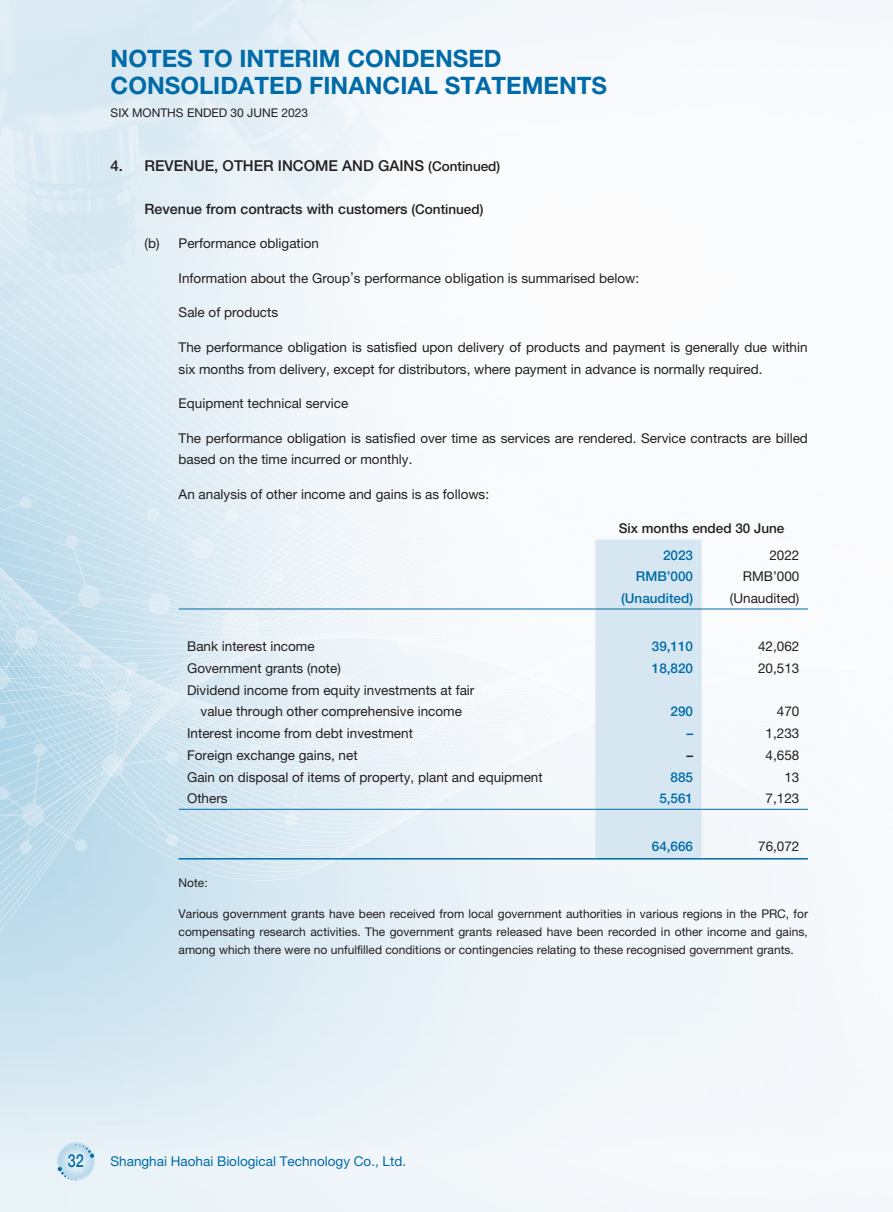
<style>
.page{position:relative;width:893px;height:1212px;background:#fff}
.page>*{position:absolute;margin:0;border:0;box-sizing:border-box;transform-origin:0 0}
.t1{font:700 24px/27px "Helvetica Neue LT Std";color:#006ba7}
.t2{font:500 18px "Helvetica Neue LT Std";color:#006ba7;scale:.8 1}
.t3{font:500 15px "Helvetica Neue LT Std";color:#231f20}
.t4{font:500 14.25px "Helvetica Neue LT Std";color:#231f20}
.t5{font:13.5px/21.8px "Helvetica Neue LT Std";color:#231f20}
.t6{font:500 13.5px "Helvetica Neue LT Std";color:#006ba7}
.t7{font:13.5px "Helvetica Neue LT Std";color:#006ba7}
.t8{font:500 13.5px "Helvetica Neue LT Std";color:#231f20}
.t9{font:12px/18px "Helvetica Neue LT Std";color:#231f20;text-align:justify}
.s1{font-size:13.5px}
</style>
<div class="page">
<img style="left:0;top:0;width:893px;height:1212px">
<div style="left:57px;top:1142px;width:38px;height:38px;background:#c8e0ee;border-radius:50%"></div>
<svg style="left:59px;top:1144px;width:34px;height:34px"></svg>
<svg style="left:75px;top:1144px;width:19px;height:14px"></svg>
<svg style="left:58px;top:1167px;width:19px;height:13px"></svg>
<div style="left:595px;top:540px;width:107px;height:318px;background:#d6e7f2"></div>
<hr style="left:179px;top:609px;width:416px;height:1px;background:#006ba7">
<hr style="left:595px;top:609px;width:107px;height:1px;background:#006ba7">
<hr style="left:702px;top:609px;width:106px;height:1px;background:#006ba7">
<hr style="left:179px;top:809px;width:416px;height:1px;background:#006ba7">
<hr style="left:595px;top:809px;width:107px;height:1px;background:#006ba7">
<hr style="left:702px;top:809px;width:106px;height:1px;background:#006ba7">
<hr style="left:179px;top:858px;width:416px;height:1px;background:#006ba7">
<hr style="left:595px;top:858px;width:107px;height:1px;background:#006ba7">
<hr style="left:702px;top:858px;width:106px;height:1px;background:#006ba7">
<h1 class="t1" style="left:111px;top:45px;width:498px">NOTES TO INTERIM CONDENSED<br>CONSOLIDATED FINANCIAL STATEMENTS</h1>
<p class="t9" style="left:111px;top:103px;width:199px">SIX MONTHS ENDED 30 JUNE 2023</p>
<p class="t3" style="left:111px;top:156px;width:391px">4. REVENUE, OTHER INCOME AND GAINS <span class="s1">(Continued)</span></p>
<p class="t4" style="left:145px;top:200px;width:340px">Revenue from contracts with customers <span class="s1">(Continued)</span></p>
<p class="t5" style="left:145px;top:232px;width:176px">(b) Performance obligation</p>
<p class="t5" style="left:179px;top:267px;width:462px">Information about the Group’s performance obligation is summarised below:</p>
<p class="t5" style="left:179px;top:301px;width:101px">Sale of products</p>
<p class="t5" style="left:179px;top:336px;width:630px">The performance obligation is satisfied upon delivery of products and payment is generally due within six months from delivery, except for distributors, where payment in advance is normally required.</p>
<p class="t5" style="left:179px;top:392px;width:171px">Equipment technical service</p>
<p class="t5" style="left:179px;top:427px;width:631px">The performance obligation is satisfied over time as services are rendered. Service contracts are billed based on the time incurred or monthly.</p>
<p class="t5" style="left:179px;top:483px;width:312px">An analysis of other income and gains is as follows:</p>
<p class="t8" style="left:619px;top:520px;width:167px">Six months ended 30 June</p>
<p class="t6" style="left:663px;top:547px;width:32px">2023</p>
<p class="t5" style="left:769px;top:544px;width:32px">2022</p>
<p class="t6" style="left:636px;top:568px;width:59px">RMB’000</p>
<p class="t5" style="left:743px;top:565px;width:58px">RMB’000</p>
<p class="t6" style="left:621px;top:590px;width:74px">(Unaudited)</p>
<p class="t5" style="left:730px;top:587px;width:71px">(Unaudited)</p>
<p class="t5" style="left:187px;top:635px;width:129px">Bank interest income</p>
<p class="t6" style="left:652px;top:638px;width:43px">39,110</p>
<p class="t5" style="left:758px;top:635px;width:43px">42,062</p>
<p class="t5" style="left:187px;top:657px;width:155px">Government grants (note)</p>
<p class="t6" style="left:652px;top:660px;width:43px">18,820</p>
<p class="t5" style="left:758px;top:657px;width:43px">20,513</p>
<p class="t5" style="left:187px;top:679px;width:289px;text-align:center">Dividend income from equity investments at fair value through other comprehensive income</p>
<p class="t6" style="left:671px;top:703px;width:24px">290</p>
<p class="t5" style="left:777px;top:700px;width:24px">470</p>
<p class="t5" style="left:187px;top:722px;width:227px">Interest income from debt investment</p>
<p class="t6" style="left:686px;top:725px;width:8px">–</p>
<p class="t5" style="left:766px;top:722px;width:35px">1,233</p>
<p class="t5" style="left:187px;top:744px;width:172px">Foreign exchange gains, net</p>
<p class="t8" style="left:686px;top:747px;width:8px">–</p>
<p class="t5" style="left:766px;top:744px;width:35px">4,658</p>
<p class="t5" style="left:187px;top:766px;width:357px">Gain on disposal of items of property, plant and equipment</p>
<p class="t6" style="left:671px;top:769px;width:24px">885</p>
<p class="t5" style="left:784px;top:766px;width:17px">13</p>
<p class="t5" style="left:187px;top:787px;width:42px">Others</p>
<p class="t6" style="left:659px;top:790px;width:35px">5,561</p>
<p class="t5" style="left:766px;top:787px;width:35px">7,123</p>
<p class="t6" style="left:652px;top:838px;width:43px">64,666</p>
<p class="t5" style="left:758px;top:835px;width:43px">76,072</p>
<p class="t9" style="left:179px;top:874px;width:31px">Note:</p>
<p class="t9" style="left:179px;top:904px;width:631px">Various government grants have been received from local government authorities in various regions in the PRC, for compensating research activities. The government grants released have been recorded in other income and gains, among which there were no unfulfilled conditions or contingencies relating to these recognised government grants.</p>
<h2 class="t2" style="left:68px;top:1150px;width:22px">32</h2>
<p class="t7" style="left:111px;top:1153px;width:297px">Shanghai Haohai Biological Technology Co., Ltd.</p>
</div>
